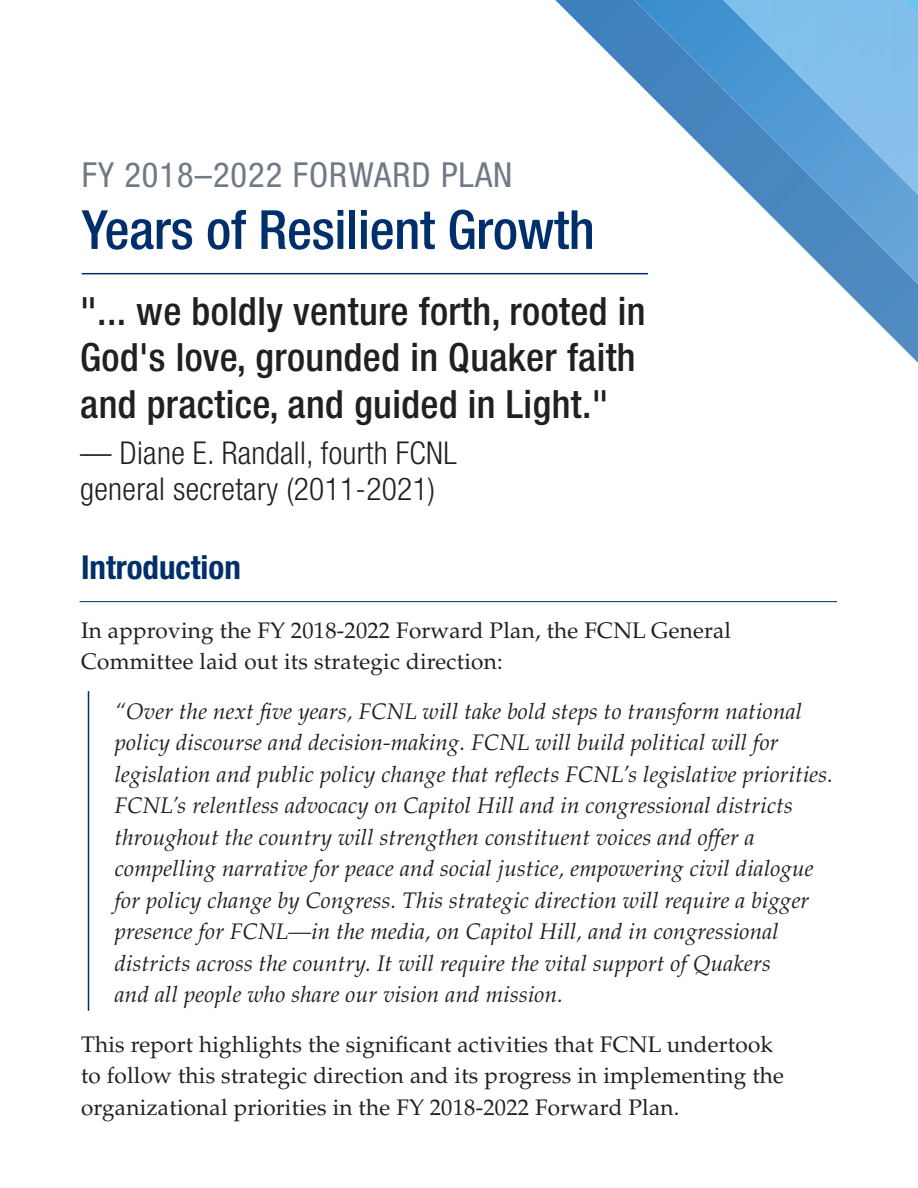
<style>
.page{position:relative;width:918px;height:1188px;background:#fff}
.page>*{position:absolute;margin:0;border:0;box-sizing:border-box;transform-origin:0 0}
.t1{font:500 condensed 54px "Helvetica Neue LT Std";letter-spacing:-.005em;color:#002f6b}
.t2{font:500 condensed 39px/46.5px "Helvetica Neue LT Std";letter-spacing:.01em;color:#231f20}
.t3{font:condensed 34.5px "Helvetica Neue LT Std";letter-spacing:.03em;color:#707987}
.Heading_1{font:700 condensed 33px "Helvetica Neue LT Std";color:#002f6b}
.t4{font:300 condensed 31.5px/36px "Helvetica Neue LT Std";letter-spacing:.01em;color:#231f20}
.t5{font:italic 22.5px/31.5px "Palatino LT Std";letter-spacing:.01em;color:#231f20}
.t6{font:22.5px/31.5px "Palatino LT Std";letter-spacing:.01em;color:#231f20}
</style>
<div class="page">
<svg style="left:555px;top:0;width:363px;height:363px"></svg>
<img style="left:895px;top:186px;width:23px;height:98px">
<img style="left:870px;top:161px;width:26px;height:101px">
<img style="left:845px;top:136px;width:26px;height:101px">
<img style="left:819px;top:111px;width:27px;height:101px">
<img style="left:794px;top:85px;width:26px;height:101px">
<img style="left:769px;top:60px;width:26px;height:101px">
<img style="left:743px;top:35px;width:27px;height:101px">
<img style="left:718px;top:0;width:26px;height:110px">
<img style="left:693px;top:0;width:26px;height:85px">
<img style="left:668px;top:0;width:26px;height:60px">
<img style="left:642px;top:0;width:27px;height:35px">
<svg style="left:634px;top:0;width:9px;height:9px"></svg>
<img style="left:909px;top:15px;width:9px;height:180px">
<img style="left:883px;top:0;width:27px;height:186px">
<img style="left:858px;top:0;width:26px;height:161px">
<img style="left:833px;top:0;width:26px;height:136px">
<img style="left:808px;top:0;width:26px;height:111px">
<img style="left:783px;top:0;width:26px;height:85px">
<img style="left:757px;top:0;width:27px;height:60px">
<img style="left:732px;top:0;width:26px;height:35px">
<svg style="left:723px;top:0;width:10px;height:10px"></svg>
<img style="left:903px;top:0;width:15px;height:15px">
<hr style="left:88px;top:691px;width:1px;height:320px;background:#002f6b">
<hr style="left:82px;top:273px;width:566px;height:1px;background:#002f6b">
<hr style="left:80px;top:601px;width:757px;height:1px;background:#002f6b">
<p class="t3" style="left:82px;top:155px;width:432px">FY 2018–2022 FORWARD PLAN</p>
<p class="t1" style="left:82px;top:198px;width:515px">Years of Resilient Growth</p>
<p class="t2" style="left:80px;top:287px;width:567px">"... we boldly venture forth, rooted in<br>God's love, grounded in Quaker faith and practice, and guided in Light."</p>
<p class="t4" style="left:80px;top:435px;width:378px">— Diane E. Randall, fourth FCNL general secretary (2011-2021)</p>
<p class="Heading_1" style="left:81px;top:548px;width:161px">Introduction</p>
<p class="t6" style="left:81px;top:615px;width:652px">In approving the FY 2018-2022 Forward Plan, the FCNL General<br>Committee laid out its strategic direction:</p>
<p class="t5" style="left:115px;top:696px;width:720px">“Over the next five years, FCNL will take bold steps to transform national policy discourse and decision-making. FCNL will build political will for legislation and public policy change that reflects FCNL’s legislative priorities.<br>FCNL’s relentless advocacy on Capitol Hill and in congressional districts throughout the country will strengthen constituent voices and offer a compelling narrative for peace and social justice, empowering civil dialogue for policy change by Congress. This strategic direction will require a bigger presence for FCNL—in the media, on Capitol Hill, and in congressional districts across the country. It will require the vital support of Quakers<br>and all people who share our vision and mission.</p>
<p class="t6" style="left:81px;top:1029px;width:705px">This report highlights the significant activities that FCNL undertook to follow this strategic direction and its progress in implementing the organizational priorities in the FY 2018-2022 Forward Plan.</p>
</div>
